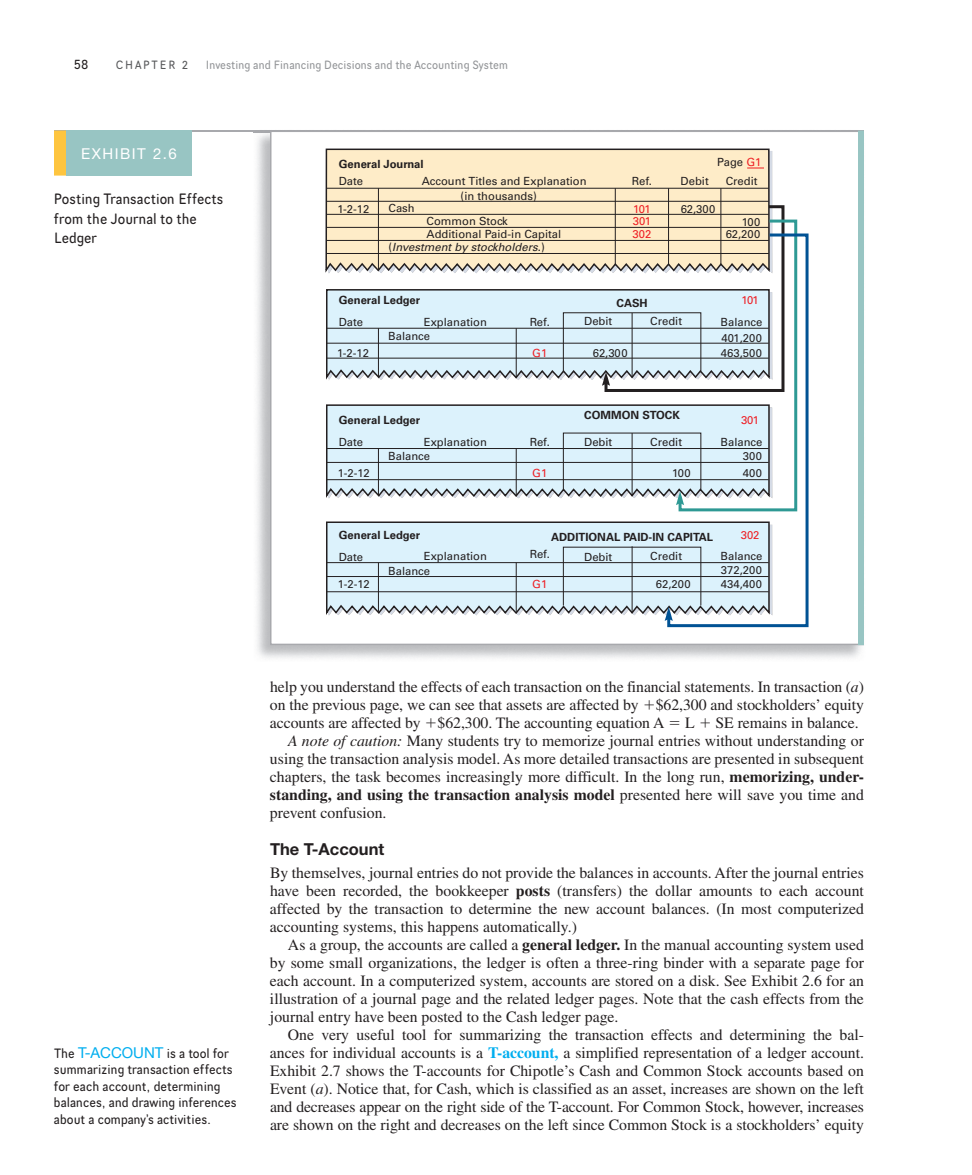
<style>
.page{position:relative;width:972px;height:1175px;background:#fff}
.page>*{position:absolute;margin:0;border:0;box-sizing:border-box;transform-origin:0 0}
.t1{font:700 16.5px "Helvetica Neue LT Std";color:#231f20}
.t2{font:15.75px/18px "Times LT Std";color:#231f20;text-align:justify}
.t3{font:700 15.75px "Times LT Std";color:#231f20}
.t4{font:15px/19.5px "Scheme Bk";color:#231f20}
.t5{font:15px "Helvetica Neue LT Std";letter-spacing:.1em;color:#fff}
.t6{font:13.5px/16.5px "Scheme Bk";color:#231f20}
.t7{font:12px "Scheme Bk";color:#939598}
.t8{font:12px "Scheme Bk";letter-spacing:.15em;color:#57585a}
.t9{font:11.25px/14.4px "Univers LT Std";color:#231f20}
.t10{font:700 11.25px "Univers LT Std";color:#231f20}
.t11{font:italic 11.25px "Univers LT Std";color:#231f20}
.t12{font:11.25px/12.8px "Univers LT Std";color:#ee1d23;text-align:justify}
.s1{color:#ee1d23}
.s2{font-style:normal}
.s3{font-family:"Helvetica Neue LT Std";font-size:15px;color:#00aeef}
.s4{font-style:italic}
.s5{font-weight:700}
.s6{font-weight:400}
.s7{font-weight:700;color:#00aeef}
</style>
<div class="page">
<hr style="left:54px;top:130px;width:810px;height:2px;background:#a8a9ad">
<div style="left:66px;top:130px;width:126px;height:46px;background:#98c5c3"></div>
<div style="left:271px;top:131px;width:592px;height:513px;background:#fff"></div>
<div style="left:858px;top:130px;width:6px;height:515px;background:#98c5c3"></div>
<svg style="left:325px;top:148px;width:446px;height:56px;background:#f4e3c1"></svg>
<hr style="left:326px;top:188px;width:443px;height:1px;background:#231f20">
<hr style="left:326px;top:201px;width:443px;height:1px;background:#231f20">
<hr style="left:615px;top:188px;width:1px;height:76px;background:#231f20">
<hr style="left:668px;top:188px;width:1px;height:76px;background:#231f20">
<hr style="left:721px;top:188px;width:1px;height:76px;background:#231f20">
<svg style="left:325px;top:204px;width:473px;height:295px"></svg>
<svg style="left:666px;top:232px;width:143px;height:395px"></svg>
<svg style="left:326px;top:521px;width:447px;height:100px;background:#cfe0e9"></svg>
<hr style="left:378px;top:188px;width:1px;height:82px;background:#231f20">
<hr style="left:378px;top:328px;width:1px;height:49px;background:#231f20">
<hr style="left:516px;top:328px;width:1px;height:49px;background:#231f20">
<hr style="left:516px;top:562px;width:1px;height:50px;background:#231f20">
<hr style="left:378px;top:448px;width:1px;height:47px;background:#231f20">
<hr style="left:378px;top:562px;width:1px;height:49px;background:#231f20">
<svg style="left:747px;top:168px;width:17px;height:1px"></svg>
<hr style="left:516px;top:448px;width:1px;height:48px;background:#231f20">
<div style="left:54px;top:130px;width:12px;height:46px;background:#fec53f"></div>
<p class="t6" style="left:74px;top:57px;width:16px">58</p>
<p class="t8" style="left:116px;top:60px;width:74px">CHAPTER 2</p>
<p class="t7" style="left:206px;top:60px;width:304px">Investing and Financing Decisions and the Accounting System</p>
<p class="t5" style="left:81px;top:148px;width:97px">EXHIBIT 2.6</p>
<p class="t4" style="left:54px;top:191px;width:171px">Posting Transaction Effects from the Journal to the<br>Ledger</p>
<p class="t9" style="left:717px;top:156px;width:46px">Page <span class="s1">G1</span></p>
<p class="t10" style="left:339px;top:160px;width:86px">General Journal</p>
<p class="t9" style="left:339px;top:175px;width:26px">Date</p>
<p class="t9" style="left:422px;top:175px;width:167px">Account Titles and Explanation</p>
<p class="t9" style="left:632px;top:175px;width:22px">Ref.</p>
<p class="t9" style="left:681px;top:175px;width:30px">Debit</p>
<p class="t9" style="left:726px;top:175px;width:33px">Credit</p>
<p class="t9" style="left:337px;top:202px;width:33px">1-2-12</p>
<p class="t9" style="left:388px;top:201px;width:28px">Cash</p>
<p class="t9" style="left:461px;top:189px;width:78px">(in thousands)</p>
<p class="t9" style="left:427px;top:214px;width:83px">Common Stock</p>
<p class="t9" style="left:427px;top:227px;width:136px">Additional Paid-in Capital</p>
<p class="t11" style="left:388px;top:240px;width:158px"><span class="s2">(</span>Investment by stockholders<span class="s2">.)</span></p>
<p class="t12" style="left:633px;top:203px;width:20px">101<br>301<br>302</p>
<p class="t9" style="left:681px;top:202px;width:36px">62,300</p>
<p class="t9" style="left:742px;top:215px;width:20px">100</p>
<p class="t9" style="left:726px;top:227px;width:36px">62,200</p>
<p class="t10" style="left:339px;top:296px;width:83px">General Ledger</p>
<p class="t9" style="left:339px;top:315px;width:26px">Date</p>
<p class="t9" style="left:424px;top:315px;width:65px">Explanation</p>
<p class="t10" style="left:617px;top:298px;width:33px">CASH</p>
<p class="t12" style="left:741px;top:294px;width:19px">101</p>
<p class="t9" style="left:530px;top:315px;width:22px">Ref.</p>
<p class="t9" style="left:584px;top:315px;width:30px">Debit</p>
<p class="t9" style="left:650px;top:315px;width:33px">Credit</p>
<p class="t9" style="left:721px;top:315px;width:43px">Balance</p>
<p class="t9" style="left:388px;top:330px;width:43px">Balance</p>
<p class="t12" style="left:532px;top:347px;width:17px">G1</p>
<p class="t9" style="left:337px;top:346px;width:33px">1-2-12</p>
<p class="t9" style="left:593px;top:346px;width:36px">62,300</p>
<p class="t9" style="left:721px;top:332px;width:43px">401,200<br>463,500</p>
<p class="t10" style="left:339px;top:416px;width:83px">General Ledger</p>
<p class="t9" style="left:339px;top:436px;width:26px">Date</p>
<p class="t9" style="left:424px;top:436px;width:65px">Explanation</p>
<p class="t9" style="left:530px;top:436px;width:22px">Ref.</p>
<p class="t10" style="left:584px;top:410px;width:97px">COMMON STOCK</p>
<p class="t12" style="left:741px;top:415px;width:20px">301</p>
<p class="t9" style="left:584px;top:435px;width:30px">Debit</p>
<p class="t9" style="left:650px;top:435px;width:33px">Credit</p>
<p class="t9" style="left:721px;top:436px;width:43px">Balance</p>
<p class="t9" style="left:388px;top:449px;width:43px">Balance</p>
<p class="t9" style="left:743px;top:450px;width:21px">300</p>
<p class="t9" style="left:338px;top:466px;width:33px">1-2-12</p>
<p class="t12" style="left:532px;top:467px;width:17px">G1</p>
<p class="t9" style="left:672px;top:466px;width:20px">100</p>
<p class="t9" style="left:743px;top:466px;width:21px">400</p>
<p class="t10" style="left:339px;top:530px;width:83px">General Ledger</p>
<p class="t9" style="left:339px;top:550px;width:26px">Date</p>
<p class="t9" style="left:424px;top:549px;width:65px">Explanation</p>
<p class="t10" style="left:551px;top:533px;width:164px">ADDITIONAL PAID-IN CAPITAL</p>
<p class="t12" style="left:741px;top:529px;width:20px">302</p>
<p class="t9" style="left:530px;top:547px;width:22px">Ref.</p>
<p class="t9" style="left:584px;top:550px;width:30px">Debit</p>
<p class="t9" style="left:650px;top:549px;width:33px">Credit</p>
<p class="t9" style="left:721px;top:550px;width:43px">Balance</p>
<p class="t9" style="left:388px;top:564px;width:43px">Balance</p>
<p class="t12" style="left:532px;top:579px;width:17px">G1</p>
<p class="t9" style="left:338px;top:578px;width:33px">1-2-12</p>
<p class="t9" style="left:656px;top:578px;width:36px">62,200</p>
<p class="t9" style="left:721px;top:564px;width:43px">372,200<br>434,400</p>
<p class="t6" style="left:54px;top:1046px;width:184px">The <span class="s3">T-ACCOUNT</span> is a tool for summarizing transaction effects for each account, determining balances, and drawing inferences about a company’s activities.</p>
<p class="t2" style="left:270px;top:679px;width:596px">help you understand the effects of each transaction on the financial statements. In transaction ( <span class="s4">a</span> ) on the previous page, we can see that assets are affected by $62,300 and stockholders’ equity accounts are affected by $62,300. The accounting equation A</p>
<p class="t2" style="left:685px;top:715px;width:11px">L</p>
<p class="t2" style="left:716px;top:715px;width:145px">SE remains in balance.</p>
<p class="t2" style="left:288px;top:733px;width:577px"><span class="s4">A note of caution:</span> Many students try to memorize journal entries without understanding or</p>
<p class="t2" style="left:270px;top:751px;width:596px">using the transaction analysis model. As more detailed transactions are presented in subsequent</p>
<p class="t2" style="left:270px;top:769px;width:595px">chapters, the task becomes increasingly more difficult. In the long run, <span class="s5">memorizing, under-</span></p>
<p class="t3" style="left:270px;top:789px;width:595px">standing, and using the transaction analysis model <span class="s6">presented here will save you time and</span></p>
<p class="t2" style="left:270px;top:805px;width:118px">prevent confusion.</p>
<p class="t1" style="left:270px;top:843px;width:116px">The T-Account</p>
<p class="t2" style="left:270px;top:865px;width:596px">By themselves, journal entries do not provide the balances in accounts. After the journal entries have been recorded, the bookkeeper <span class="s5">posts</span> (transfers) the dollar amounts to each account affected by the transaction to determine the new account balances. (In most computerized accounting systems, this happens automatically.)</p>
<p class="t2" style="left:270px;top:937px;width:595px;text-indent:18px">As a group, the accounts are called a <span class="s5">general ledger.</span> In the manual accounting system used by some small organizations, the ledger is often a three-ring binder with a separate page for each account. In a computerized system, accounts are stored on a disk. See Exhibit 2.6 for an illustration of a journal page and the related ledger pages. Note that the cash effects from the journal entry have been posted to the Cash ledger page.</p>
<p class="t2" style="left:270px;top:1027px;width:596px;text-indent:18px">One very useful tool for summarizing the transaction effects and determining the bal&shy;ances for individual accounts is a <span class="s7">T-account ,</span> a simplified representation of a ledger account.<br>Exhibit 2.7 shows the T-accounts for Chipotle’s Cash and Common Stock accounts based on Event ( <span class="s4">a</span> ). Notice that, for Cash, which is classified as an asset, increases are shown on the left and decreases appear on the right side of the T-account. For Common Stock, however, increases are shown on the right and decreases on the left since Common Stock is a stockholders’ equity</p>
</div>
